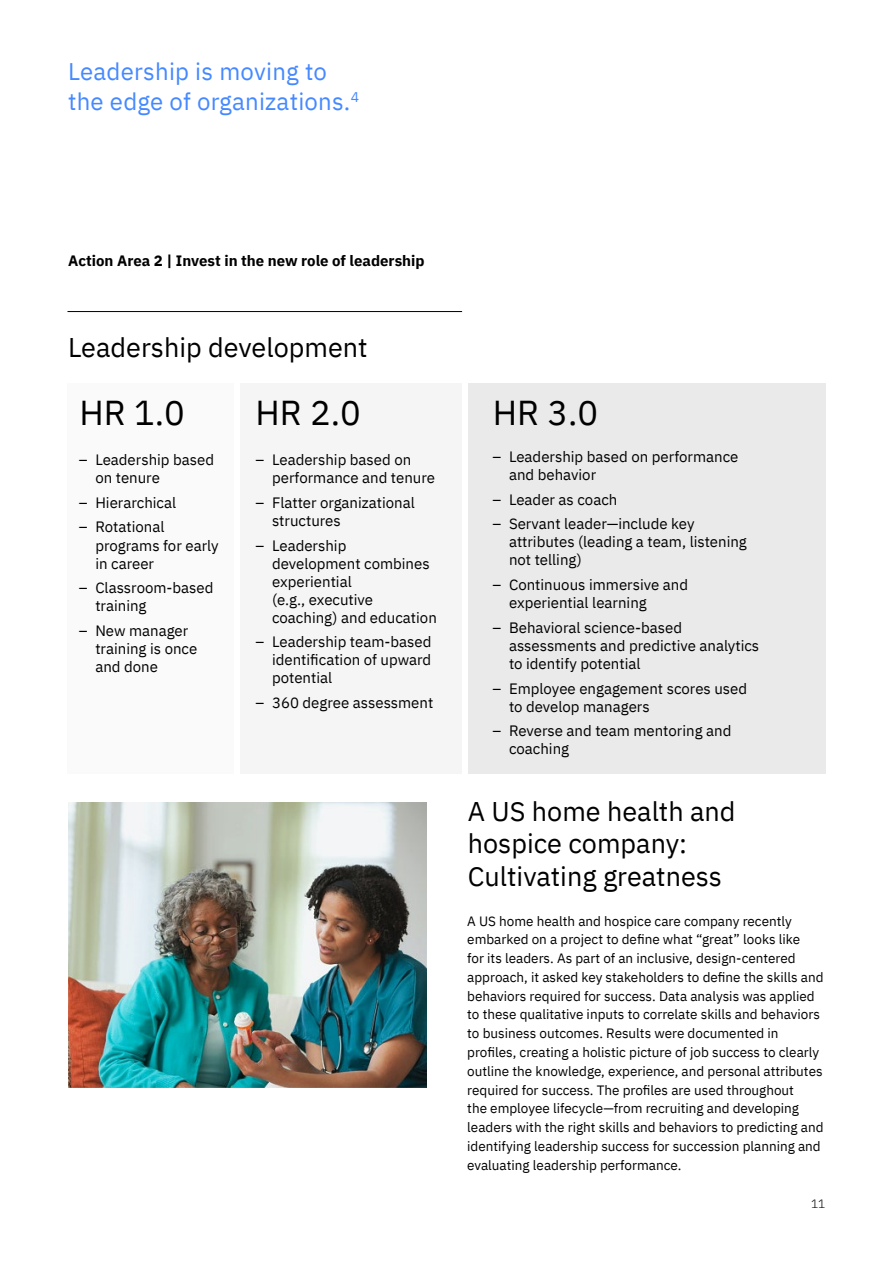
<style>
.page{position:relative;width:893px;height:1263px;background:#fff}
.page>*{position:absolute;margin:0;border:0;box-sizing:border-box;transform-origin:0 0}
.t1{font:34.5px "IBM Plex Sans";color:#000}
.t2{font:27px/32.4px "IBM Plex Sans";color:#000}
.t3{font:24px/30px "IBM Plex Sans";letter-spacing:.01em;color:#4589ff}
.t4{font:15px/18px "IBM Plex Sans";color:#000}
.t5{font:700 15px "IBM Plex Sans";color:#000}
.t6{font:13.5px/18.8px "IBM Plex Sans";color:#000}
.t7{font:300 12px "IBM Plex Sans";color:#000}
</style>
<div class="page">
<div style="left:68px;top:383px;width:166px;height:390px;background:#fafafa"></div>
<div style="left:240px;top:383px;width:222px;height:390px;background:#f5f5f5"></div>
<div style="left:468px;top:383px;width:357px;height:390px;background:#eaeaea"></div>
<img style="left:68px;top:802px;width:358px;height:286px">
<hr style="left:68px;top:311px;width:394px;height:1px;background:#000">
<h3 class="t3" style="left:68px;top:54px;width:293px">Leadership is moving to the edge of organizations.<sup>4</sup></h3>
<p class="t5" style="left:68px;top:249px;width:358px">Action Area 2 | Invest in the new role of leadership</p>
<h2 class="t2" style="left:68px;top:329px;width:301px">Leadership development</h2>
<h1 class="t1" style="left:79px;top:386px;width:107px">HR 1.0</h1>
<p class="t4" style="left:95px;top:449px;width:120px;text-indent:-16px">– Leadership based on tenure</p>
<p class="t4" style="left:79px;top:492px;width:99px">– Hierarchical</p>
<p class="t4" style="left:95px;top:517px;width:125px;text-indent:-16px">– Rotational programs for early in career</p>
<p class="t4" style="left:95px;top:578px;width:120px;text-indent:-16px">– Classroom-based training</p>
<p class="t4" style="left:95px;top:620px;width:103px;text-indent:-16px">– New manager training is once and done</p>
<h1 class="t1" style="left:256px;top:386px;width:107px">HR 2.0</h1>
<p class="t4" style="left:272px;top:449px;width:164px;text-indent:-16px">– Leadership based on performance and tenure</p>
<p class="t4" style="left:272px;top:492px;width:144px;text-indent:-16px">– Flatter organizational structures</p>
<p class="t4" style="left:272px;top:535px;width:166px;text-indent:-16px">– Leadership development combines experiential<br>(e.g., executive coaching) and education</p>
<p class="t4" style="left:272px;top:632px;width:161px;text-align:justify;text-indent:-16px">– Leadership team-based identification of upward potential</p>
<p class="t4" style="left:256px;top:692px;width:179px">– 360 degree assessment</p>
<h1 class="t1" style="left:493px;top:386px;width:107px">HR 3.0</h1>
<p class="t4" style="left:509px;top:446px;width:231px;text-indent:-16px">– Leadership based on performance and behavior</p>
<p class="t4" style="left:492px;top:489px;width:126px">– Leader as coach</p>
<p class="t4" style="left:509px;top:514px;width:239px;text-indent:-16px">– Servant leader—include key attributes (leading a team, listening not telling)</p>
<p class="t4" style="left:509px;top:575px;width:181px;text-indent:-16px">– Continuous immersive and experiential learning</p>
<p class="t4" style="left:509px;top:617px;width:252px;text-indent:-16px">– Behavioral science-based assessments and predictive analytics to identify potential</p>
<p class="t4" style="left:509px;top:678px;width:240px;text-indent:-16px">– Employee engagement scores used to develop managers</p>
<p class="t4" style="left:509px;top:721px;width:224px;text-indent:-16px">– Reverse and team mentoring and coaching</p>
<h2 class="t2" style="left:468px;top:793px;width:269px">A US home health and hospice company:<br>Cultivating greatness</h2>
<p class="t6" style="left:467px;top:910px;width:358px">A US home health and hospice care company recently embarked on a project to define what “great” looks like<br>for its leaders. As part of an inclusive, design-centered approach, it asked key stakeholders to define the skills and behaviors required for success. Data analysis was applied to these qualitative inputs to correlate skills and behaviors to business outcomes. Results were documented in profiles, creating a holistic picture of job success to clearly outline the knowledge, experience, and personal attributes required for success. The profiles are used throughout<br>the employee lifecycle—from recruiting and developing leaders with the right skills and behaviors to predicting and identifying leadership success for succession planning and evaluating leadership performance.</p>
<p class="t7" style="left:811px;top:1195px;width:16px">11</p>
</div>
